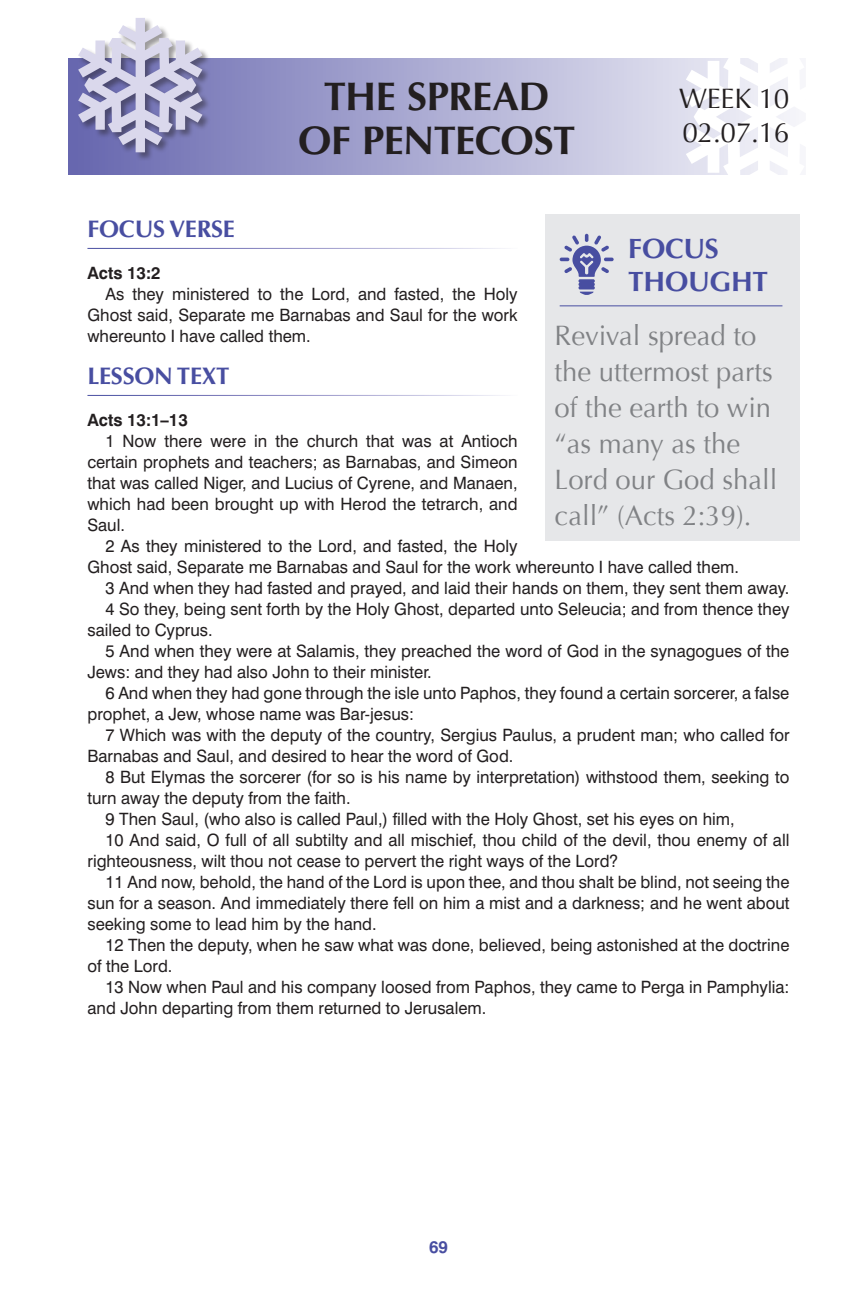
<style>
.page{position:relative;width:859px;height:1291px;background:#fff}
.page>*{position:absolute;margin:0;border:0;box-sizing:border-box;transform-origin:0 0}
.t1{font:700 40px/44px "Optima";letter-spacing:-.015em;color:#231f20;text-align:center}
.t2{font:28px/36px "Optima";color:#808285}
.t3{font:28px/33.6px "Optima";letter-spacing:-.01em;color:#231f20}
.t4{font:700 28px/33.6px "Optima";letter-spacing:-.01em;color:#484ea1}
.t5{font:700 24px "Optima";letter-spacing:-.01em;color:#484ea1}
.t6{font:17px/21px "Swiss 721 BT";color:#231f20;text-align:justify}
.t7{font:700 17px "Swiss 721 BT";color:#231f20}
.t8{font:700 17px "Swiss 721 BT";color:#484ea1}
</style>
<div class="page">
<svg style="left:68px;top:58px;width:618px;height:117px;background:#acacd3"></svg>
<div style="left:78px;top:17px;width:133px;height:144px;background:#231f20;opacity:.45"></div>
<svg style="left:78px;top:18px;width:124px;height:134px;background:#b5b4d0"></svg>
<svg style="left:686px;top:58px;width:110px;height:117px"></svg>
<div style="left:545px;top:214px;width:254px;height:326px;background:#e6e7e9"></div>
<svg style="left:560px;top:234px;width:54px;height:61px"></svg>
<hr style="left:560px;top:305px;width:222px;height:1px;background:#484ea1">
<h1 class="t1" style="left:298px;top:75px;width:279px">THE SPREAD<br>OF PENTECOST</h1>
<h2 class="t3" style="left:679px;top:82px;width:112px">WEEK 10<br>02.07.16</h2>
<h3 class="t5" style="left:87px;top:215px;width:149px">FOCUS VERSE</h3>
<p class="t7" style="left:87px;top:263px;width:75px">Acts 13:2</p>
<p class="t6" style="left:87px;top:284px;width:432px;text-indent:18px">As they ministered to the Lord, and fasted, the Holy Ghost said, Separate me Barnabas and Saul for the work whereunto I have called them.</p>
<h3 class="t5" style="left:87px;top:362px;width:144px">LESSON TEXT</h3>
<p class="t7" style="left:87px;top:410px;width:102px">Acts 13:1–13</p>
<p class="t6" style="left:87px;top:431px;width:432px;text-indent:18px">1 Now there were in the church that was at Antioch certain prophets and teachers; as Barnabas, and Simeon that was called Niger, and Lucius of Cyrene, and Manaen, which had been brought up with Herod the tetrarch, and Saul.</p>
<p class="t6" style="left:105px;top:536px;width:414px">2 As they ministered to the Lord, and fasted, the Holy</p>
<p class="t6" style="left:87px;top:557px;width:650px">Ghost said, Separate me Barnabas and Saul for the work whereunto I have called them.</p>
<p class="t6" style="left:105px;top:578px;width:683px">3 And when they had fasted and prayed, and laid their hands on them, they sent them away.</p>
<p class="t6" style="left:105px;top:599px;width:686px">4 So they, being sent forth by the Holy Ghost, departed unto Seleucia; and from thence they</p>
<p class="t6" style="left:87px;top:620px;width:124px">sailed to Cyprus.</p>
<p class="t6" style="left:105px;top:641px;width:685px">5 And when they were at Salamis, they preached the word of God in the synagogues of the</p>
<p class="t6" style="left:87px;top:662px;width:343px">Jews: and they had also John to their minister.</p>
<p class="t6" style="left:105px;top:683px;width:685px">6 And when they had gone through the isle unto Paphos, they found a certain sorcerer, a false</p>
<p class="t6" style="left:87px;top:704px;width:328px">prophet, a Jew, whose name was Bar-jesus:</p>
<p class="t6" style="left:105px;top:725px;width:686px">7 Which was with the deputy of the country, Sergius Paulus, a prudent man; who called for</p>
<p class="t6" style="left:87px;top:746px;width:425px">Barnabas and Saul, and desired to hear the word of God.</p>
<p class="t6" style="left:105px;top:767px;width:685px">8 But Elymas the sorcerer (for so is his name by interpretation) withstood them, seeking to</p>
<p class="t6" style="left:87px;top:788px;width:262px">turn away the deputy from the faith.</p>
<p class="t6" style="left:105px;top:809px;width:631px">9 Then Saul, (who also is called Paul,) filled with the Holy Ghost, set his eyes on him,</p>
<p class="t6" style="left:105px;top:830px;width:686px">10 And said, O full of all subtilty and all mischief, thou child of the devil, thou enemy of all</p>
<p class="t6" style="left:87px;top:851px;width:532px">righteousness, wilt thou not cease to pervert the right ways of the Lord?</p>
<p class="t6" style="left:105px;top:872px;width:686px">11 And now, behold, the hand of the Lord is upon thee, and thou shalt be blind, not seeing the</p>
<p class="t6" style="left:87px;top:893px;width:704px">sun for a season. And immediately there fell on him a mist and a darkness; and he went about</p>
<p class="t6" style="left:87px;top:914px;width:288px">seeking some to lead him by the hand.</p>
<p class="t6" style="left:105px;top:935px;width:685px">12 Then the deputy, when he saw what was done, believed, being astonished at the doctrine</p>
<p class="t6" style="left:87px;top:956px;width:84px">of the Lord.</p>
<p class="t6" style="left:105px;top:977px;width:686px">13 Now when Paul and his company loosed from Paphos, they came to Perga in Pamphylia:</p>
<p class="t6" style="left:87px;top:998px;width:398px">and John departing from them returned to Jerusalem.</p>
<h2 class="t4" style="left:628px;top:232px;width:141px">FOCUS<br>THOUGHT</h2>
<h2 class="t2" style="left:555px;top:318px;width:224px">Revival spread to the uttermost parts of the earth to win “as many as the<br>Lord our God shall call” (Acts 2:39).</h2>
<p class="t8" style="left:429px;top:1237px;width:20px">69</p>
</div>
